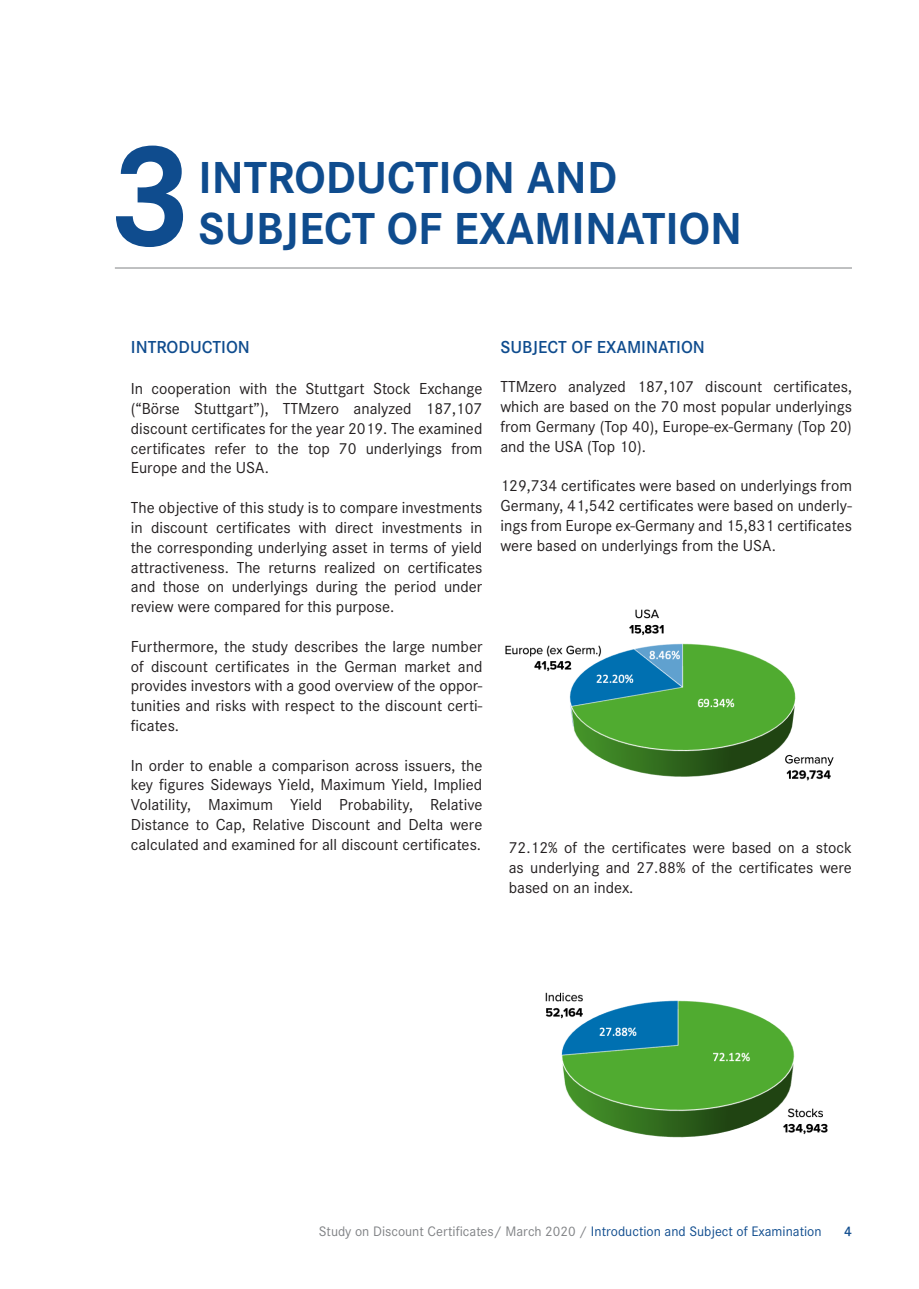
<style>
.page{position:relative;width:919px;height:1289px;background:#fff}
.page>*{position:absolute;margin:0;border:0;box-sizing:border-box;transform-origin:0 0}
.Headline{font:700 150px "Corporate S";color:#0f4c8e}
.Headline-2{font:700 46.5px "Corporate S";color:#0f4c8e}
.Headline-3{font:600 18px "Corporate S";color:#0f4c8e}
.NEU_NEU_NEU{font:16.5px/19.8px "Corporate S";color:#231f20;text-align:justify}
.copy__mod_fett_zahli{font:16.5px/19.8px "Corporate S";color:#231f20;text-align:justify}
.copy{font:14.25px "Corporate S";color:#808285}
.copy-2{font:600 14.25px "Corporate S";color:#0f4c8e}
.s1{color:#0f4c8e}
</style>
<div class="page">
<img style="left:505px;top:609px;width:329px;height:172px">
<hr style="left:115px;top:267px;width:736px;height:1px;background:#808285">
<img style="left:545px;top:992px;width:283px;height:146px">
<p class="Headline" style="left:108px;top:92px;width:87px">3</p>
<p class="Headline-2" style="left:198px;top:145px;width:420px">INTRODUCTION AND</p>
<p class="Headline-2" style="left:198px;top:196px;width:545px">SUBJECT OF EXAMINATION</p>
<p class="Headline-3" style="left:131px;top:335px;width:121px">INTRODUCTION</p>
<p class="NEU_NEU_NEU" style="left:131px;top:378px;width:353px">In cooperation with the Stuttgart Stock Exchange (“Börse Stuttgart”), TTMzero analyzed 187,107 discount certificates for the year 2019. The examined certificates refer to the top 70 underlyings from Europe and the USA.</p>
<p class="NEU_NEU_NEU" style="left:131px;top:497px;width:353px">The objective of this study is to compare investments in discount certificates with direct investments in the corresponding underlying asset in terms of yield attractiveness. The returns realized on certificates and those on underlyings during the period under review were compared for this purpose.</p>
<p class="NEU_NEU_NEU" style="left:131px;top:635px;width:353px">Furthermore, the study describes the large number of discount certificates in the German market and provides investors with a good overview of the oppor&shy;tunities and risks with respect to the discount certi&shy;ficates.</p>
<p class="NEU_NEU_NEU" style="left:131px;top:754px;width:353px">In order to enable a comparison across issuers, the key figures Sideways Yield, Maximum Yield, Implied Volatility, Maximum Yield Probability, Relative Distance to Cap, Relative Discount and Delta were calculated and examined for all discount certificates.</p>
<p class="Headline-3" style="left:500px;top:335px;width:206px">SUBJECT OF EXAMINATION</p>
<p class="NEU_NEU_NEU" style="left:500px;top:376px;width:353px">TTMzero analyzed 187,107 discount certificates, which are based on the 70 most popular underlyings from Germany (Top 40), Europe-ex-Germany (Top 20) and the USA (Top 10).</p>
<p class="NEU_NEU_NEU" style="left:500px;top:475px;width:353px">129,734 certificates were based on underlyings from Germany, 41,542 certificates were based on underly&shy;ings from Europe ex-Germany and 15,831 certificates were based on underlyings from the USA.</p>
<p class="copy__mod_fett_zahli" style="left:508px;top:837px;width:344px">72.12% of the certificates were based on a stock as underlying and 27.88% of the certificates were based on an index.</p>
<p class="copy" style="left:319px;top:1222px;width:504px">Study on Discount Certificates/ March 2020 / <span class="s1">Introduction and Subject of Examination</span></p>
<p class="copy-2" style="left:844px;top:1221px;width:9px">4</p>
</div>
